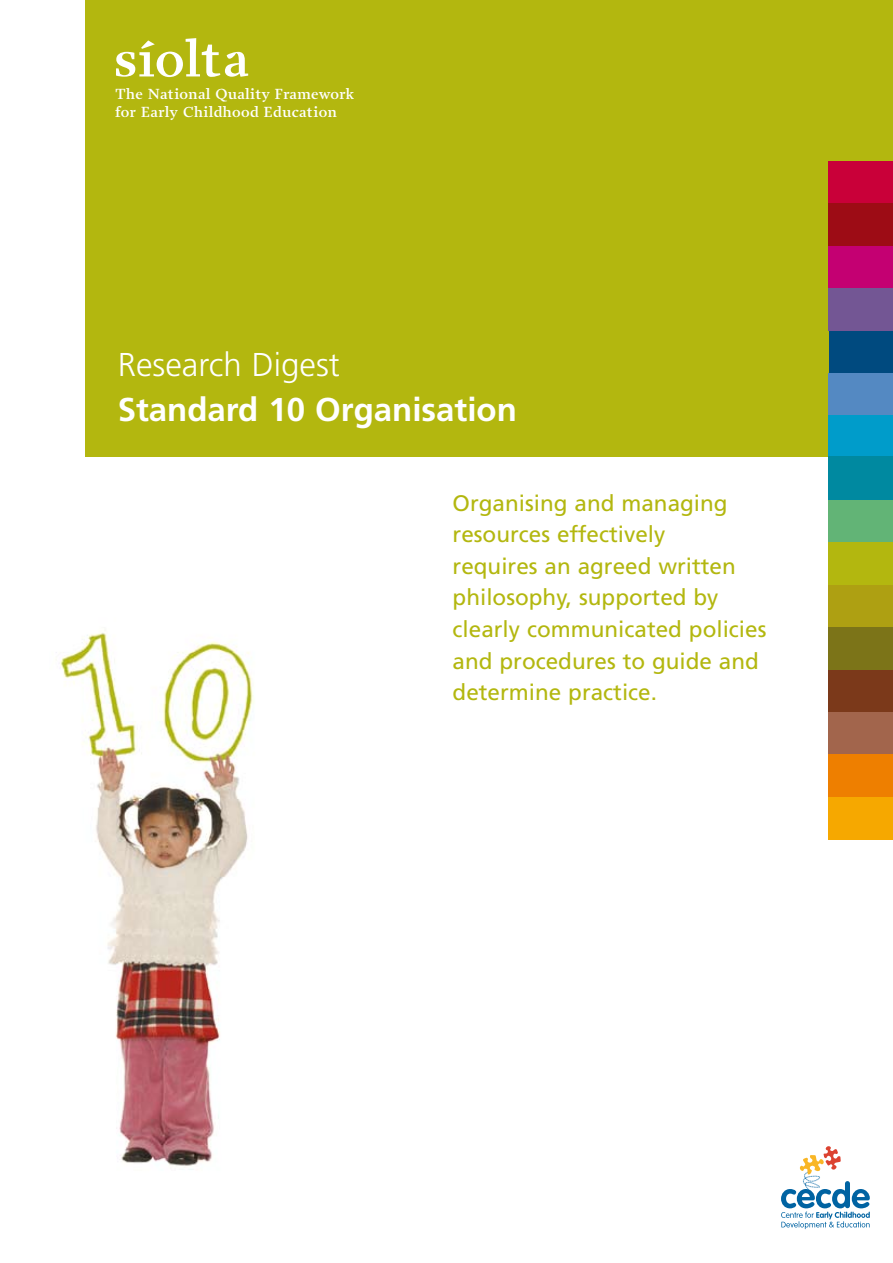
<style>
.page{position:relative;width:893px;height:1263px;background:#fff}
.page>*{position:absolute;margin:0;border:0;box-sizing:border-box;transform-origin:0 0}
.t1{font:600 51.45px "Prensa";color:#fff}
.t2{font:700 33px "Frutiger";color:#fff}
.t3{font:300 33px "Frutiger";color:#fff}
.t4{font:22.5px/31.5px "Frutiger";color:#b3b70f}
.t5{font:600 14.85px/17.9px "Prensa";letter-spacing:.025em;color:#fff}
</style>
<div class="page">
<div style="left:85px;top:0;width:808px;height:456px;background:#b3b70f"></div>
<div style="left:829px;top:330px;width:64px;height:43px;background:#004a7f"></div>
<svg style="left:781px;top:1146px;width:89px;height:83px"></svg>
<div style="left:829px;top:161px;width:64px;height:43px;background:#c90039"></div>
<div style="left:829px;top:204px;width:64px;height:42px;background:#9d0c15"></div>
<div style="left:829px;top:246px;width:64px;height:42px;background:#c40072"></div>
<div style="left:829px;top:288px;width:64px;height:43px;background:#735694"></div>
<div style="left:829px;top:373px;width:64px;height:42px;background:#5489c2"></div>
<div style="left:829px;top:415px;width:64px;height:43px;background:#009cca"></div>
<div style="left:829px;top:456px;width:64px;height:44px;background:#0089a0"></div>
<div style="left:829px;top:500px;width:64px;height:43px;background:#62b476"></div>
<div style="left:829px;top:543px;width:64px;height:42px;background:#b3b70f"></div>
<div style="left:829px;top:585px;width:64px;height:42px;background:#aea012"></div>
<div style="left:829px;top:627px;width:64px;height:43px;background:#7c7418"></div>
<div style="left:829px;top:670px;width:64px;height:42px;background:#7b391a"></div>
<div style="left:829px;top:712px;width:64px;height:43px;background:#a2654c"></div>
<div style="left:829px;top:755px;width:64px;height:42px;background:#ee7f00"></div>
<div style="left:829px;top:797px;width:64px;height:42px;background:#f6a800"></div>
<img style="left:56px;top:630px;width:198px;height:540px">
<h1 class="t1" style="left:113px;top:29px;width:138px">síolta</h1>
<p class="t5" style="left:115px;top:85px;width:241px">The National Quality Framework for Early Childhood Education</p>
<h2 class="t3" style="left:118px;top:346px;width:224px">Research Digest</h2>
<h2 class="t2" style="left:118px;top:390px;width:401px">Standard 10 Organisation</h2>
<p class="t4" style="left:453px;top:487px;width:315px">Organising and managing resources effectively<br>requires an agreed written philosophy, supported by clearly communicated policies and procedures to guide and determine practice.</p>
</div>
